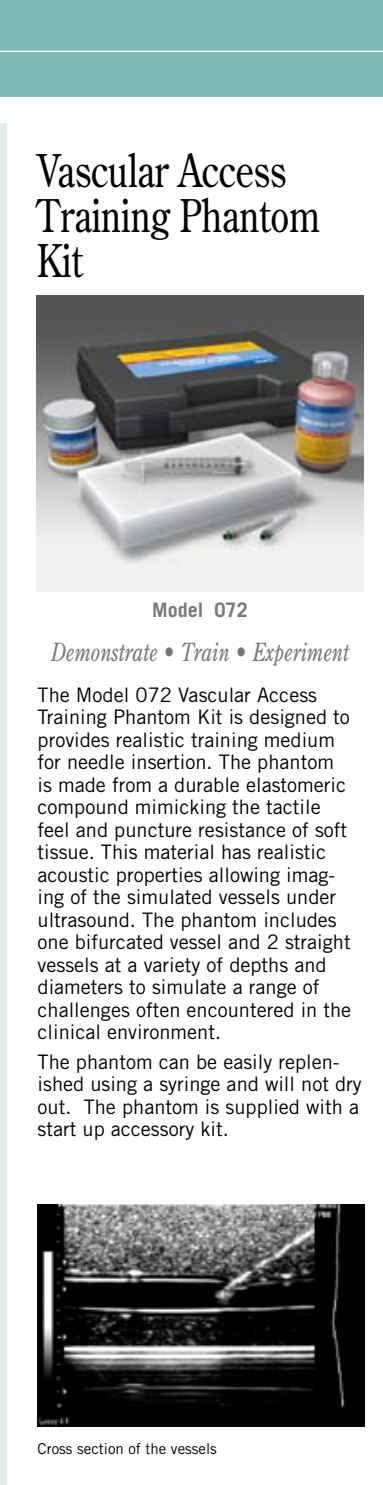
<style>
.page{position:relative;width:383px;height:1485px;background:#fff}
.page>*{position:absolute;margin:0;border:0;box-sizing:border-box;transform-origin:0 0}
.t1{font:45px/45px "Century Old Style";color:#000;scale:.8 1}
.t2{font:italic 25px "Century Old Style";color:#787a7a;scale:.8 1}
.t3{font:20px/22.5px "Trade Gothic";color:#000}
.t4{font:700 20px "Trade Gothic";color:#787a7a}
.t5{font:15px "Trade Gothic";color:#000}
</style>
<div class="page">
<div style="left:0;top:123px;width:7px;height:1362px;background:#e2edec"></div>
<img style="left:37px;top:1204px;width:327px;height:222px">
<img style="left:37px;top:295px;width:326px;height:296px">
<div style="left:0;top:0;width:382px;height:96px;background:#81bbb6"></div>
<hr style="left:0;top:51px;width:382px;height:1px;background:#fff">
<h1 class="t1" style="left:37px;top:147px;width:355px">Vascular Access<br>Training Phantom<br>Kit</h1>
<p class="t4" style="left:152px;top:597px;width:97px">Model 072</p>
<p class="t2" style="left:51px;top:636px;width:374px">Demonstrate • Train • Experiment</p>
<p class="t3" style="left:38px;top:683px;width:315px">The Model 072 Vascular Access Training Phantom Kit is designed to provides realistic training medium for needle insertion. The phantom is made from a durable elastomeric compound mimicking the tactile feel and puncture resistance of soft tissue. This material has realistic acoustic properties allowing imag&shy;ing of the simulated vessels under ultrasound. The phantom includes one bifurcated vessel and 2 straight vessels at a variety of depths and diameters to simulate a range of challenges often encountered in the clinical environment.</p>
<p class="t3" style="left:38px;top:1050px;width:325px">The phantom can be easily replen&shy;ished using a syringe and will not dry out. The phantom is supplied with a start up accessory kit.</p>
<p class="t5" style="left:38px;top:1440px;width:181px">Cross section of the vessels</p>
</div>
